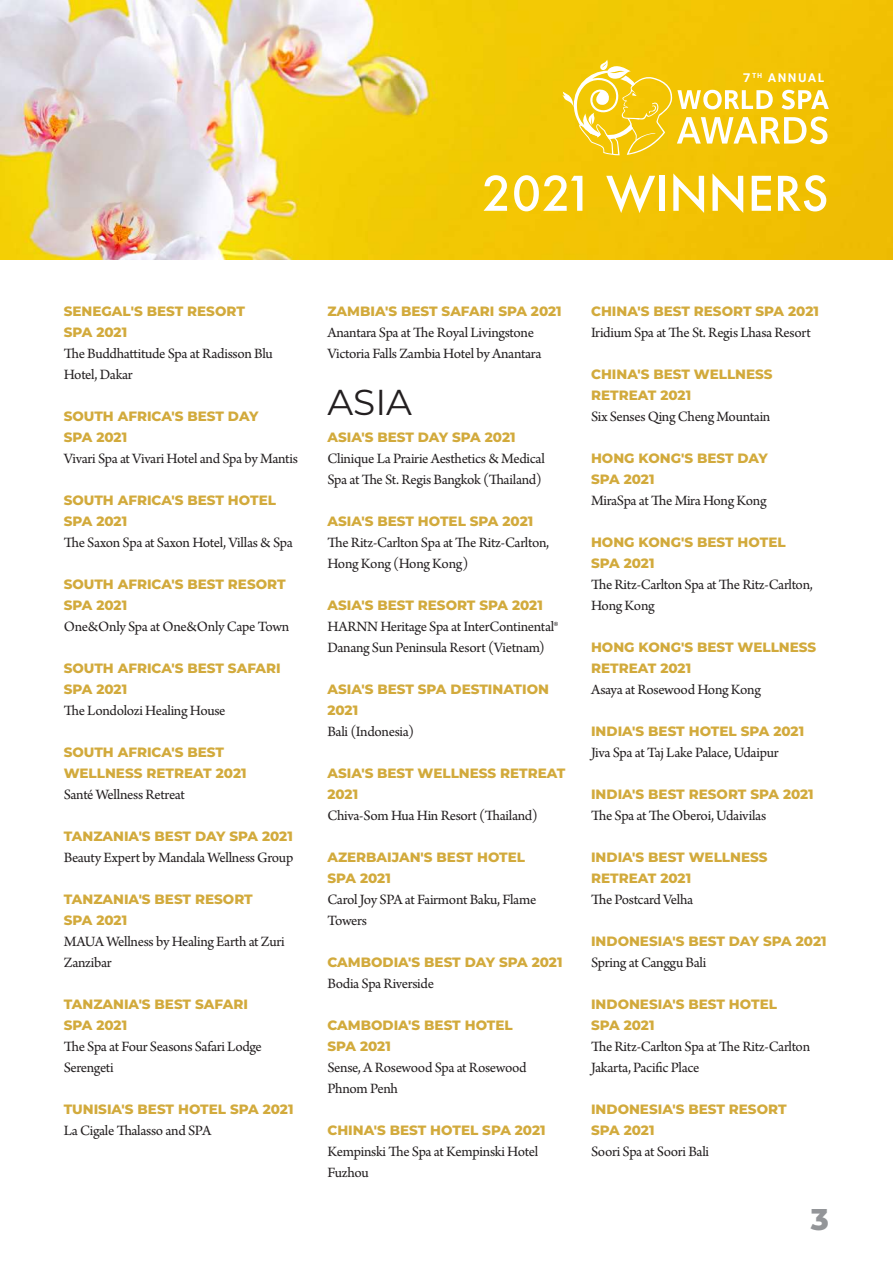
<style>
.page{position:relative;width:893px;height:1263px;background:#fff}
.page>*{position:absolute;margin:0;border:0;box-sizing:border-box;transform-origin:0 0}
.t1{font:500 52.5px "Futura PT";color:#fff}
.t2{font:36px "Montserrat";color:#231f20}
.t3{font:800 30px "Montserrat";color:#939598}
.t4{font:15px/21px "Arno Pro";letter-spacing:-.025em;color:#231f20}
.t5{font:800 13.5px/21px "Montserrat";color:#d2aa3c}
.t6{font:700 13.05px "Foundry Sterling";letter-spacing:.11em;color:#fff}
</style>
<div class="page">
<img style="left:0;top:0;width:893px;height:259px">
<svg style="left:562px;top:60px;width:267px;height:95px;background:#f4ce32"></svg>
<p class="t6" style="left:742px;top:70px;width:84px">7<sup>TH</sup> ANNUAL</p>
<h1 class="t1" style="left:482px;top:162px;width:349px">2021 WINNERS</h1>
<p class="t5" style="left:64px;top:300px;width:183px">SENEGAL'S BEST RESORT<br>SPA 2021</p>
<p class="t4" style="left:64px;top:344px;width:211px">The Buddhattitude Spa at Radisson Blu<br>Hotel, Dakar</p>
<p class="t5" style="left:64px;top:405px;width:196px">SOUTH AFRICA'S BEST DAY<br>SPA 2021</p>
<p class="t4" style="left:64px;top:449px;width:236px">Vivari Spa at Vivari Hotel and Spa by Mantis</p>
<p class="t5" style="left:64px;top:489px;width:214px">SOUTH AFRICA'S BEST HOTEL<br>SPA 2021</p>
<p class="t4" style="left:64px;top:533px;width:231px">The Saxon Spa at Saxon Hotel, Villas &amp; Spa</p>
<p class="t5" style="left:64px;top:573px;width:223px">SOUTH AFRICA'S BEST RESORT<br>SPA 2021</p>
<p class="t4" style="left:64px;top:617px;width:227px">One&amp;Only Spa at One&amp;Only Cape Town</p>
<p class="t5" style="left:64px;top:657px;width:219px">SOUTH AFRICA'S BEST SAFARI<br>SPA 2021</p>
<p class="t4" style="left:64px;top:701px;width:163px">The Londolozi Healing House</p>
<p class="t5" style="left:64px;top:741px;width:184px">SOUTH AFRICA'S BEST<br>WELLNESS RETREAT 2021</p>
<p class="t4" style="left:64px;top:785px;width:123px">Santé Wellness Retreat</p>
<p class="t5" style="left:64px;top:825px;width:231px">TANZANIA'S BEST DAY SPA 2021</p>
<p class="t4" style="left:64px;top:848px;width:231px">Beauty Expert by Mandala Wellness Group</p>
<p class="t5" style="left:64px;top:888px;width:191px">TANZANIA'S BEST RESORT<br>SPA 2021</p>
<p class="t4" style="left:64px;top:932px;width:222px">MAUA Wellness by Healing Earth at Zuri<br>Zanzibar</p>
<p class="t5" style="left:64px;top:993px;width:186px">TANZANIA'S BEST SAFARI<br>SPA 2021</p>
<p class="t4" style="left:64px;top:1037px;width:200px">The Spa at Four Seasons Safari Lodge<br>Serengeti</p>
<p class="t5" style="left:64px;top:1098px;width:231px">TUNISIA'S BEST HOTEL SPA 2021</p>
<p class="t4" style="left:64px;top:1121px;width:149px">La Cigale Thalasso and SPA</p>
<p class="t5" style="left:327px;top:300px;width:236px">ZAMBIA'S BEST SAFARI SPA 2021</p>
<p class="t4" style="left:327px;top:323px;width:215px">Anantara Spa at The Royal Livingstone<br>Victoria Falls Zambia Hotel by Anantara</p>
<h2 class="t2" style="left:327px;top:377px;width:86px">ASIA</h2>
<p class="t5" style="left:327px;top:426px;width:190px">ASIA'S BEST DAY SPA 2021</p>
<p class="t4" style="left:327px;top:449px;width:219px">Clinique La Prairie Aesthetics &amp; Medical<br>Spa at The St. Regis Bangkok (Thailand)</p>
<p class="t5" style="left:327px;top:510px;width:207px">ASIA'S BEST HOTEL SPA 2021</p>
<p class="t4" style="left:327px;top:533px;width:223px">The Ritz-Carlton Spa at The Ritz-Carlton,<br>Hong Kong (Hong Kong)</p>
<p class="t5" style="left:327px;top:594px;width:217px">ASIA'S BEST RESORT SPA 2021</p>
<p class="t4" style="left:327px;top:617px;width:233px">HARNN Heritage Spa at InterContinental®<br>Danang Sun Peninsula Resort (Vietnam)</p>
<p class="t5" style="left:327px;top:678px;width:223px">ASIA'S BEST SPA DESTINATION<br>2021</p>
<p class="t4" style="left:327px;top:722px;width:88px">Bali (Indonesia)</p>
<p class="t5" style="left:327px;top:762px;width:240px">ASIA'S BEST WELLNESS RETREAT<br>2021</p>
<p class="t4" style="left:327px;top:806px;width:212px">Chiva-Som Hua Hin Resort (Thailand)</p>
<p class="t5" style="left:327px;top:846px;width:199px">AZERBAIJAN'S BEST HOTEL<br>SPA 2021</p>
<p class="t4" style="left:327px;top:890px;width:210px">Carol Joy SPA at Fairmont Baku, Flame<br>Towers</p>
<p class="t5" style="left:327px;top:951px;width:237px">CAMBODIA'S BEST DAY SPA 2021</p>
<p class="t4" style="left:327px;top:974px;width:108px">Bodia Spa Riverside</p>
<p class="t5" style="left:327px;top:1014px;width:187px">CAMBODIA'S BEST HOTEL<br>SPA 2021</p>
<p class="t4" style="left:327px;top:1058px;width:201px">Sense, A Rosewood Spa at Rosewood<br>Phnom Penh</p>
<p class="t5" style="left:327px;top:1119px;width:220px">CHINA'S BEST HOTEL SPA 2021</p>
<p class="t4" style="left:327px;top:1142px;width:212px">Kempinski The Spa at Kempinski Hotel<br>Fuzhou</p>
<p class="t5" style="left:591px;top:300px;width:229px">CHINA'S BEST RESORT SPA 2021</p>
<p class="t4" style="left:591px;top:323px;width:221px">Iridium Spa at The St. Regis Lhasa Resort</p>
<p class="t5" style="left:591px;top:363px;width:183px">CHINA'S BEST WELLNESS<br>RETREAT 2021</p>
<p class="t4" style="left:591px;top:407px;width:181px">Six Senses Qing Cheng Mountain</p>
<p class="t5" style="left:591px;top:447px;width:178px">HONG KONG'S BEST DAY<br>SPA 2021</p>
<p class="t4" style="left:591px;top:491px;width:177px">MiraSpa at The Mira Hong Kong</p>
<p class="t5" style="left:591px;top:531px;width:196px">HONG KONG'S BEST HOTEL<br>SPA 2021</p>
<p class="t4" style="left:591px;top:575px;width:223px">The Ritz-Carlton Spa at The Ritz-Carlton,<br>Hong Kong</p>
<p class="t5" style="left:591px;top:636px;width:227px">HONG KONG'S BEST WELLNESS<br>RETREAT 2021</p>
<p class="t4" style="left:591px;top:680px;width:171px">Asaya at Rosewood Hong Kong</p>
<p class="t5" style="left:591px;top:720px;width:215px">INDIA'S BEST HOTEL SPA 2021</p>
<p class="t4" style="left:591px;top:743px;width:189px">Jiva Spa at Taj Lake Palace, Udaipur</p>
<p class="t5" style="left:591px;top:783px;width:224px">INDIA'S BEST RESORT SPA 2021</p>
<p class="t4" style="left:591px;top:806px;width:177px">The Spa at The Oberoi, Udaivilas</p>
<p class="t5" style="left:591px;top:846px;width:178px">INDIA'S BEST WELLNESS<br>RETREAT 2021</p>
<p class="t4" style="left:591px;top:890px;width:104px">The Postcard Velha</p>
<p class="t5" style="left:591px;top:930px;width:237px">INDONESIA'S BEST DAY SPA 2021</p>
<p class="t4" style="left:591px;top:953px;width:117px">Spring at Canggu Bali</p>
<p class="t5" style="left:591px;top:993px;width:187px">INDONESIA'S BEST HOTEL<br>SPA 2021</p>
<p class="t4" style="left:591px;top:1037px;width:221px">The Ritz-Carlton Spa at The Ritz-Carlton<br>Jakarta, Pacific Place</p>
<p class="t5" style="left:591px;top:1098px;width:197px">INDONESIA'S BEST RESORT<br>SPA 2021</p>
<p class="t4" style="left:591px;top:1142px;width:120px">Soori Spa at Soori Bali</p>
<h3 class="t3" style="left:811px;top:1198px;width:20px">3</h3>
</div>
